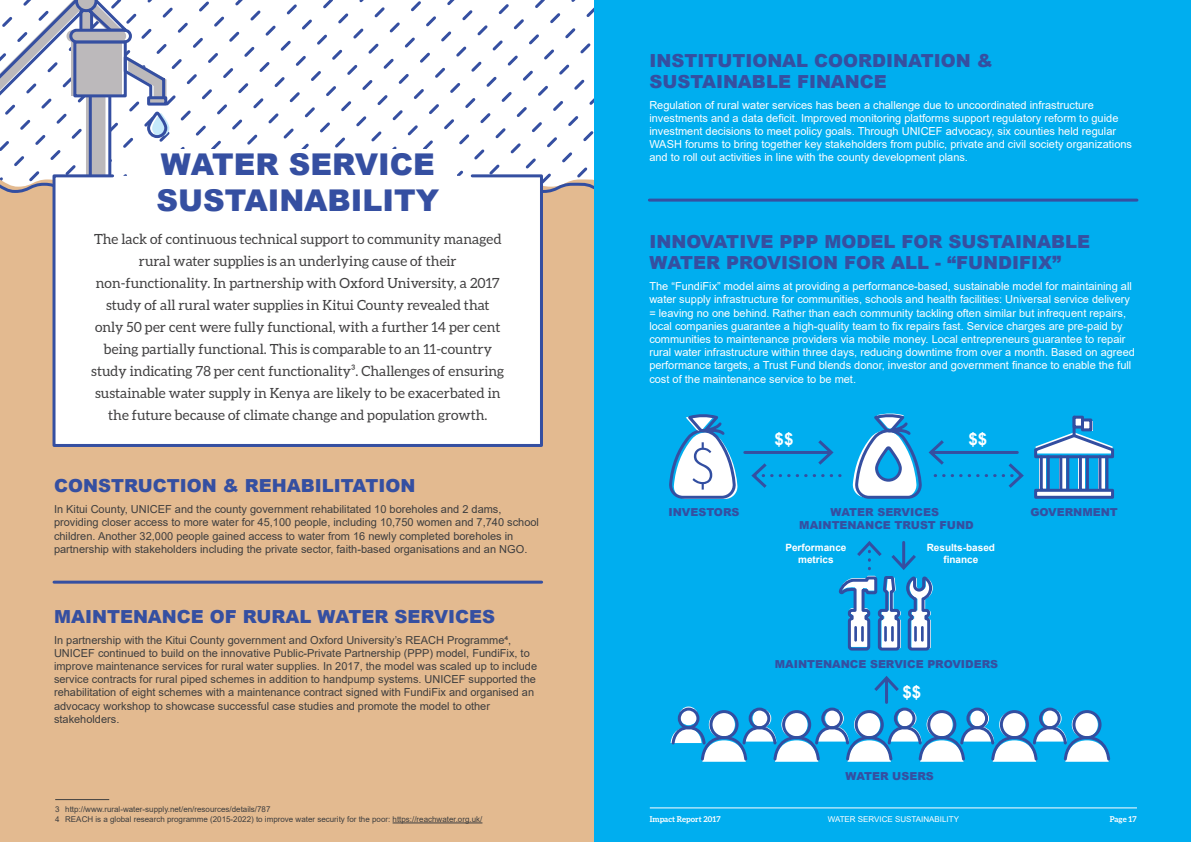
<style>
.page{position:relative;width:1191px;height:842px;background:#fff}
.page>*{position:absolute;margin:0;border:0;box-sizing:border-box;transform-origin:0 0}
.t1{font:900 30px/36px "Arial";color:#354fa1}
.t2{font:900 18px/21px "Arial";color:#354fa1}
.t3{font:700 16.9px "Arial";color:#fff}
.t4{font:14px/22px "Aleo";color:#414041;text-align:center}
.t5{font:11px/13.2px "Arial";color:#fff}
.t6{font:11px/13.2px "Arial";color:#3e3e3f}
.t7{font:900 11px/13.2px "Arial";color:#354fa1;text-align:center}
.t8{font:700 10px/12px "Arial";color:#fff;text-align:center}
.t9{font:8px/9.6px "Arial";color:#3e3e3f}
.t10{font:8px "Arial";color:#fff}
.t11{font:700 8px "Aleo";color:#fff}
</style>
<div class="page">
<div style="left:0;top:173px;width:595px;height:669px;background:#e3ba90"></div>
<svg style="left:0;top:0;width:169px;height:140px"></svg>
<div style="left:71px;top:32px;width:51px;height:64px;background:#bcb9bb"></div>
<div style="left:73px;top:40px;width:54px;height:57px;border:3px solid #354fa1"></div>
<div style="left:66px;top:30px;width:60px;height:12px;background:#bcb9bb;border-radius:6px"></div>
<div style="left:69px;top:29px;width:63px;height:14px;border:3px solid #354fa1;border-radius:6px"></div>
<hr style="left:54px;top:581px;width:487px;height:3px;background:#354fa1">
<svg style="left:51px;top:173px;width:493px;height:275px"></svg>
<div style="left:138px;top:149px;width:319px;height:71px;background:#fff"></div>
<div style="left:595px;top:0;width:595px;height:842px;background:#00aeef"></div>
<hr style="left:649px;top:199px;width:488px;height:3px;background:#354fa1">
<svg style="left:669px;top:415px;width:69px;height:84px"></svg>
<div style="left:1039px;top:456px;width:7px;height:34px;background:#fff"></div>
<div style="left:1058px;top:456px;width:7px;height:34px;background:#fff"></div>
<div style="left:1078px;top:456px;width:7px;height:34px;background:#fff"></div>
<div style="left:1097px;top:456px;width:7px;height:34px;background:#fff"></div>
<div style="left:1039px;top:455px;width:10px;height:37px;border:3px solid #324ea1"></div>
<div style="left:1059px;top:455px;width:10px;height:37px;border:3px solid #324ea1"></div>
<div style="left:1079px;top:455px;width:9px;height:37px;border:3px solid #324ea1"></div>
<div style="left:1098px;top:455px;width:10px;height:37px;border:3px solid #324ea1"></div>
<svg style="left:1034px;top:489px;width:80px;height:10px"></svg>
<svg style="left:1034px;top:432px;width:80px;height:28px"></svg>
<hr style="left:1072px;top:417px;width:3px;height:19px;background:#324ea1">
<div style="left:1075px;top:418px;width:8px;height:10px;background:#fff"></div>
<div style="left:1084px;top:421px;width:9px;height:10px;background:#fff"></div>
<div style="left:1072px;top:416px;width:12px;height:13px;border:3px solid #324ea1"></div>
<div style="left:1081px;top:418px;width:11px;height:13px;border:3px solid #324ea1"></div>
<div style="left:709px;top:711px;width:26px;height:27px;background:#fff;border-radius:50%"></div>
<div style="left:752px;top:709px;width:19px;height:19px;background:#fff;border-radius:50%"></div>
<svg style="left:679px;top:706px;width:19px;height:19px"></svg>
<div style="left:709px;top:710px;width:29px;height:29px;border:3px solid #324ea1;border-radius:50%"></div>
<div style="left:748px;top:708px;width:22px;height:21px;border:3px solid #324ea1;border-radius:50%"></div>
<div style="left:781px;top:711px;width:26px;height:27px;background:#fff;border-radius:50%"></div>
<div style="left:825px;top:709px;width:19px;height:19px;background:#fff;border-radius:50%"></div>
<div style="left:782px;top:710px;width:29px;height:29px;border:3px solid #324ea1;border-radius:50%"></div>
<div style="left:821px;top:708px;width:22px;height:21px;border:3px solid #324ea1;border-radius:50%"></div>
<div style="left:854px;top:711px;width:26px;height:27px;background:#fff;border-radius:50%"></div>
<div style="left:897px;top:709px;width:19px;height:19px;background:#fff;border-radius:50%"></div>
<div style="left:854px;top:710px;width:29px;height:29px;border:3px solid #324ea1;border-radius:50%"></div>
<div style="left:894px;top:708px;width:21px;height:21px;border:3px solid #324ea1;border-radius:50%"></div>
<div style="left:926px;top:711px;width:26px;height:27px;background:#fff;border-radius:50%"></div>
<div style="left:970px;top:709px;width:19px;height:19px;background:#fff;border-radius:50%"></div>
<div style="left:927px;top:710px;width:29px;height:29px;border:3px solid #324ea1;border-radius:50%"></div>
<div style="left:966px;top:708px;width:22px;height:21px;border:3px solid #324ea1;border-radius:50%"></div>
<div style="left:999px;top:711px;width:26px;height:27px;background:#fff;border-radius:50%"></div>
<div style="left:1043px;top:709px;width:18px;height:19px;background:#fff;border-radius:50%"></div>
<div style="left:999px;top:710px;width:30px;height:29px;border:3px solid #324ea1;border-radius:50%"></div>
<div style="left:1039px;top:708px;width:21px;height:21px;border:3px solid #324ea1;border-radius:50%"></div>
<svg style="left:1071px;top:711px;width:26px;height:27px"></svg>
<div style="left:1072px;top:710px;width:29px;height:29px;border:3px solid #324ea1;border-radius:50%"></div>
<div style="left:678px;top:708px;width:21px;height:21px;border:3px solid #324ea1;border-radius:50%"></div>
<svg style="left:670px;top:725px;width:441px;height:37px"></svg>
<hr style="left:745px;top:451px;width:85px;height:3px;background:#354fa1">
<svg style="left:751px;top:440px;width:89px;height:48px"></svg>
<svg style="left:852px;top:413px;width:171px;height:86px"></svg>
<hr style="left:885px;top:679px;width:3px;height:23px;background:#354fa1">
<svg style="left:874px;top:676px;width:24px;height:15px"></svg>
<svg style="left:840px;top:541px;width:93px;height:110px"></svg>
<hr style="left:650px;top:807px;width:487px;height:1px;background:#fff">
<hr style="left:392px;top:823px;width:90px;height:1px;background:#3e3e3f">
<hr style="left:55px;top:799px;width:54px;height:1px;background:#3e3e3f">
<h1 class="t1" style="left:156px;top:145px;width:284px">WATER SERVICE<br>SUSTAINABILITY</h1>
<p class="t4" style="left:91px;top:228px;width:414px">The lack of continuous technical support to community managed rural water supplies is an underlying cause of their non-functionality. In partnership with Oxford University, a 2017 study of all rural water supplies in Kitui County revealed that only 50 per cent were fully functional, with a further 14 per cent being partially functional. This is comparable to an 11-country study indicating 78 per cent functionality³. Challenges of ensuring sustainable water supply in Kenya are likely to be exacerbated in the future because of climate change and population growth.</p>
<h2 class="t2" style="left:54px;top:475px;width:363px">CONSTRUCTION &amp; REHABILITATION</h2>
<p class="t6" style="left:54px;top:503px;width:486px">In Kitui County, UNICEF and the county government rehabilitated 10 boreholes and 2 dams, providing closer access to more water for 45,100 people, including 10,750 women and 7,740 school children. Another 32,000 people gained access to water from 16 newly completed boreholes in partnership with stakeholders including the private sector, faith-based organisations and an NGO.</p>
<h2 class="t2" style="left:54px;top:605px;width:442px">MAINTENANCE OF RURAL WATER SERVICES</h2>
<p class="t6" style="left:54px;top:633px;width:484px">In partnership with the Kitui County government and Oxford University’s REACH Programme⁴, UNICEF continued to build on the innovative Public-Private Partnership (PPP) model, FundiFix, to improve maintenance services for rural water supplies. In 2017, the model was scaled up to include service contracts for rural piped schemes in addition to handpump systems. UNICEF supported the rehabilitation of eight schemes with a maintenance contract signed with FundiFix and organised an advocacy workshop to showcase successful case studies and promote the model to other stakeholders.</p>
<p class="t9" style="left:55px;top:805px;width:6px">3<br>4</p>
<p class="t9" style="left:65px;top:805px;width:419px">http://www.rural-water-supply.net/en/resources/details/787<br>REACH is a global research programme (2015-2022) to improve water security for the poor: https://reachwater.org.uk/</p>
<h2 class="t2" style="left:649px;top:49px;width:345px">INSTITUTIONAL COORDINATION &amp;<br>SUSTAINABLE FINANCE</h2>
<p class="t5" style="left:649px;top:98px;width:484px">Regulation of rural water services has been a challenge due to uncoordinated infrastructure investments and a data deficit. Improved monitoring platforms support regulatory reform to guide investment decisions to meet policy goals. Through UNICEF advocacy, six counties held regular WASH forums to bring together key stakeholders from public, private and civil society organizations and to roll out activities in line with the county development plans.</p>
<h2 class="t2" style="left:649px;top:231px;width:442px">INNOVATIVE PPP MODEL FOR SUSTAINABLE<br>WATER PROVISION FOR ALL - “FUNDIFIX”</h2>
<p class="t5" style="left:649px;top:280px;width:487px">The “FundiFix” model aims at providing a performance-based, sustainable model for maintaining all water supply infrastructure for communities, schools and health facilities: Universal service delivery = leaving no one behind. Rather than each community tackling often similar but infrequent repairs, local companies guarantee a high-quality team to fix repairs fast. Service charges are pre-paid by communities to maintenance providers via mobile money. Local entrepreneurs guarantee to repair rural water infrastructure within three days, reducing downtime from over a month. Based on agreed performance targets, a Trust Fund blends donor, investor and government finance to enable the full cost of the maintenance service to be met.</p>
<h3 class="t3" style="left:774px;top:427px;width:20px">$$</h3>
<h3 class="t3" style="left:968px;top:427px;width:20px">$$</h3>
<p class="t7" style="left:668px;top:505px;width:73px">INVESTORS</p>
<p class="t7" style="left:799px;top:505px;width:176px">WATER SERVICES<br>MAINTENANCE TRUST FUND</p>
<p class="t7" style="left:1030px;top:505px;width:89px">GOVERNMENT</p>
<p class="t8" style="left:785px;top:541px;width:63px">Performance metrics</p>
<p class="t8" style="left:926px;top:541px;width:70px">Results-based finance</p>
<p class="t7" style="left:775px;top:657px;width:225px">MAINTENANCE SERVICE PROVIDERS</p>
<h3 class="t3" style="left:902px;top:680px;width:20px">$$</h3>
<p class="t7" style="left:845px;top:770px;width:90px">WATER USERS</p>
<p class="t11" style="left:650px;top:814px;width:72px">Impact Report 2017</p>
<p class="t10" style="left:827px;top:814px;width:133px">WATER SERVICE SUSTAINABILITY</p>
<p class="t11" style="left:1109px;top:814px;width:29px">Page 17</p>
</div>
